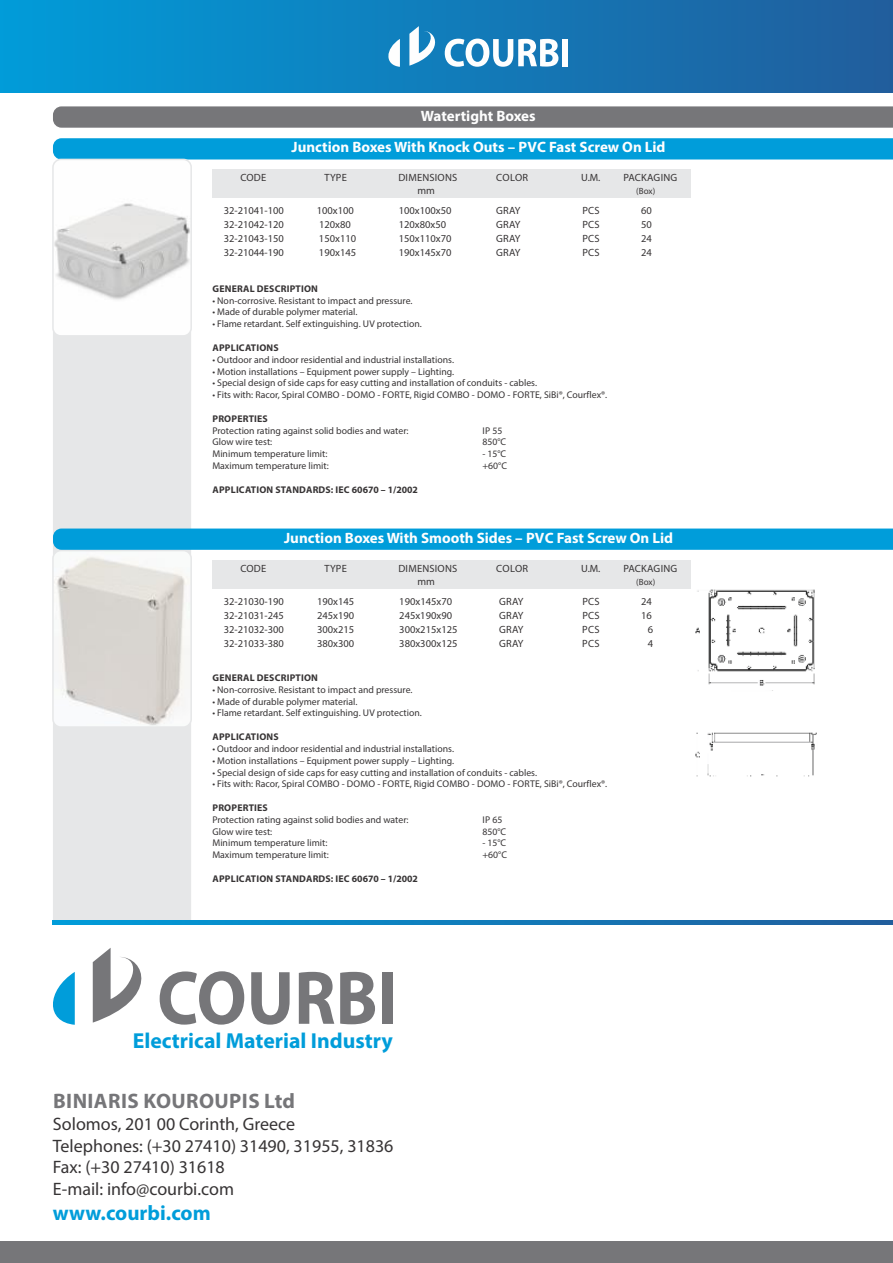
<style>
.page{position:relative;width:893px;height:1263px;background:#fff}
.page>*{position:absolute;margin:0;border:0;box-sizing:border-box;transform-origin:0 0}
.t1{font:700 21.75px "Myriad Pro";color:#009dda}
.t2{font:700 21px "Myriad Pro";letter-spacing:.02em;color:#767679}
.t3{font:700 21px "Myriad Pro";color:#009dda}
.t4{font:18px/21.6px "Myriad Pro";color:#373435}
.t5{font:700 15px "Myriad Pro";color:#fefefe}
.t6{font:10.5px "Myriad Pro";color:#373435}
.t7{font:10.5px "Myriad Pro";letter-spacing:.02em;color:#373435}
.t8{font:9.75px "Myriad Pro";color:#373435}
.t9{font:700 9.75px "Myriad Pro";letter-spacing:.02em;color:#373435}
.t10{font:9px "Myriad Pro";letter-spacing:-.005em;color:#373435}
</style>
<div class="page">
<img style="left:0;top:0;width:893px;height:93px">
<div style="left:53px;top:159px;width:138px;height:761px;background:#e6e7e8"></div>
<svg style="left:53px;top:972px;width:22px;height:53px"></svg>
<svg style="left:93px;top:948px;width:151px;height:77px"></svg>
<svg style="left:251px;top:972px;width:39px;height:53px"></svg>
<svg style="left:299px;top:972px;width:35px;height:52px"></svg>
<svg style="left:340px;top:972px;width:35px;height:52px"></svg>
<div style="left:382px;top:972px;width:11px;height:52px;background:#767679"></div>
<svg style="left:53px;top:106px;width:840px;height:22px;background:#7a7a7d"></svg>
<div style="left:53px;top:138px;width:840px;height:21px;background:#009dda"></div>
<img style="left:53px;top:920px;width:840px;height:4px">
<svg style="left:384px;top:39px;width:16px;height:28px"></svg>
<svg style="left:409px;top:26px;width:149px;height:41px"></svg>
<div style="left:562px;top:39px;width:6px;height:27px;background:#fefefe"></div>
<div style="left:0;top:1242px;width:893px;height:21px;background:#767679"></div>
<img style="left:53px;top:551px;width:138px;height:176px;border-radius:8px">
<div style="left:52px;top:550px;width:140px;height:178px;border:2px solid #e6e7e8;border-radius:8px"></div>
<img style="left:695px;top:589px;width:120px;height:102px">
<img style="left:695px;top:732px;width:122px;height:45px">
<div style="left:212px;top:560px;width:479px;height:29px;background:#e6e7e8"></div>
<div style="left:53px;top:159px;width:138px;height:177px;background:#fefefe;border-radius:8px"></div>
<img style="left:55px;top:203px;width:134px;height:97px">
<div style="left:52px;top:159px;width:140px;height:178px;border:2px solid #e6e7e8;border-radius:8px"></div>
<div style="left:212px;top:170px;width:479px;height:28px;background:#e6e7e8"></div>
<svg style="left:53px;top:528px;width:840px;height:22px;background:#09a0db"></svg>
<h3 class="t5" style="left:421px;top:110px;width:116px">Watertight Boxes</h3>
<h3 class="t5" style="left:292px;top:141px;width:375px">Junction Boxes With Knock Outs – PVC Fast Screw On Lid</h3>
<p class="t6" style="left:240px;top:173px;width:27px">CODE</p>
<p class="t6" style="left:324px;top:173px;width:24px">TYPE</p>
<p class="t7" style="left:398px;top:173px;width:60px">DIMENSIONS</p>
<p class="t6" style="left:496px;top:173px;width:34px">COLOR</p>
<p class="t6" style="left:581px;top:173px;width:21px">U.M.</p>
<p class="t7" style="left:623px;top:173px;width:55px">PACKAGING</p>
<p class="t6" style="left:417px;top:186px;width:19px">mm</p>
<p class="t10" style="left:636px;top:187px;width:21px">(Box)</p>
<p class="t6" style="left:224px;top:206px;width:62px">32-21041-100</p>
<p class="t6" style="left:317px;top:206px;width:39px">100x100</p>
<p class="t6" style="left:399px;top:206px;width:54px">100x100x50</p>
<p class="t6" style="left:496px;top:206px;width:26px">GRAY</p>
<p class="t6" style="left:582px;top:206px;width:19px">PCS</p>
<p class="t6" style="left:641px;top:206px;width:12px">60</p>
<p class="t6" style="left:224px;top:220px;width:62px">32-21042-120</p>
<p class="t6" style="left:319px;top:220px;width:33px">120x80</p>
<p class="t6" style="left:399px;top:220px;width:49px">120x80x50</p>
<p class="t6" style="left:496px;top:220px;width:26px">GRAY</p>
<p class="t6" style="left:582px;top:220px;width:19px">PCS</p>
<p class="t6" style="left:641px;top:220px;width:12px">50</p>
<p class="t6" style="left:224px;top:234px;width:62px">32-21043-150</p>
<p class="t6" style="left:319px;top:234px;width:39px">150x110</p>
<p class="t6" style="left:399px;top:234px;width:54px">150x110x70</p>
<p class="t6" style="left:496px;top:234px;width:26px">GRAY</p>
<p class="t6" style="left:582px;top:234px;width:19px">PCS</p>
<p class="t6" style="left:641px;top:234px;width:12px">24</p>
<p class="t6" style="left:224px;top:248px;width:62px">32-21044-190</p>
<p class="t6" style="left:319px;top:248px;width:39px">190x145</p>
<p class="t6" style="left:399px;top:248px;width:54px">190x145x70</p>
<p class="t6" style="left:496px;top:248px;width:26px">GRAY</p>
<p class="t6" style="left:582px;top:248px;width:19px">PCS</p>
<p class="t6" style="left:641px;top:248px;width:12px">24</p>
<p class="t9" style="left:213px;top:285px;width:107px">GENERAL DESCRIPTION</p>
<p class="t8" style="left:212px;top:296px;width:202px">• Non-corrosive. Resistant to impact and pressure.</p>
<p class="t8" style="left:212px;top:308px;width:147px">• Made of durable polymer material.</p>
<p class="t8" style="left:212px;top:320px;width:211px">• Flame retardant. Self extinguishing. UV protection.</p>
<p class="t9" style="left:213px;top:344px;width:68px">APPLICATIONS</p>
<p class="t8" style="left:212px;top:356px;width:243px">• Outdoor and indoor residential and industrial installations.</p>
<p class="t8" style="left:212px;top:367px;width:243px">• Motion installations – Equipment power supply – Lighting.</p>
<p class="t8" style="left:212px;top:379px;width:326px">• Special design of side caps for easy cutting and installation of conduits - cables.</p>
<p class="t8" style="left:212px;top:391px;width:396px">• Fits with: Racor, Spiral COMBO - DOMO - FORTE, Rigid COMBO - DOMO - FORTE, SiBi®, Courflex®.</p>
<p class="t9" style="left:212px;top:415px;width:57px">PROPERTIES</p>
<p class="t8" style="left:212px;top:426px;width:197px">Protection rating against solid bodies and water:</p>
<p class="t8" style="left:482px;top:426px;width:21px">ΙΡ 55</p>
<p class="t8" style="left:212px;top:438px;width:61px">Glow wire test:</p>
<p class="t8" style="left:482px;top:438px;width:25px">850°C</p>
<p class="t8" style="left:212px;top:450px;width:116px">Minimum temperature limit:</p>
<p class="t8" style="left:482px;top:450px;width:25px">- 15°C</p>
<p class="t8" style="left:212px;top:461px;width:118px">Maximum temperature limit:</p>
<p class="t8" style="left:482px;top:461px;width:26px">+60°C</p>
<p class="t9" style="left:212px;top:485px;width:207px">APPLICATION STANDARDS: IEC 60670 – 1/2002</p>
<h3 class="t5" style="left:284px;top:532px;width:391px">Junction Boxes With Smooth Sides – PVC Fast Screw On Lid</h3>
<p class="t6" style="left:240px;top:564px;width:27px">CODE</p>
<p class="t6" style="left:324px;top:564px;width:24px">TYPE</p>
<p class="t7" style="left:398px;top:564px;width:60px">DIMENSIONS</p>
<p class="t6" style="left:496px;top:564px;width:34px">COLOR</p>
<p class="t6" style="left:581px;top:564px;width:21px">U.M.</p>
<p class="t7" style="left:623px;top:564px;width:55px">PACKAGING</p>
<p class="t6" style="left:417px;top:577px;width:19px">mm</p>
<p class="t10" style="left:636px;top:578px;width:21px">(Box)</p>
<p class="t6" style="left:224px;top:597px;width:62px">32-21030-190</p>
<p class="t6" style="left:317px;top:597px;width:39px">190x145</p>
<p class="t6" style="left:399px;top:597px;width:54px">190x145x70</p>
<p class="t6" style="left:499px;top:597px;width:26px">GRAY</p>
<p class="t6" style="left:582px;top:597px;width:19px">PCS</p>
<p class="t6" style="left:641px;top:597px;width:12px">24</p>
<p class="t6" style="left:224px;top:611px;width:62px">32-21031-245</p>
<p class="t6" style="left:317px;top:611px;width:39px">245x190</p>
<p class="t6" style="left:399px;top:611px;width:54px">245x190x90</p>
<p class="t6" style="left:499px;top:611px;width:26px">GRAY</p>
<p class="t6" style="left:582px;top:611px;width:19px">PCS</p>
<p class="t6" style="left:641px;top:611px;width:12px">16</p>
<p class="t6" style="left:224px;top:625px;width:62px">32-21032-300</p>
<p class="t6" style="left:317px;top:625px;width:39px">300x215</p>
<p class="t6" style="left:399px;top:625px;width:60px">300x215x125</p>
<p class="t6" style="left:499px;top:625px;width:26px">GRAY</p>
<p class="t6" style="left:582px;top:625px;width:19px">PCS</p>
<p class="t6" style="left:648px;top:625px;width:7px">6</p>
<p class="t6" style="left:224px;top:639px;width:62px">32-21033-380</p>
<p class="t6" style="left:317px;top:639px;width:39px">380x300</p>
<p class="t6" style="left:399px;top:639px;width:60px">380x300x125</p>
<p class="t6" style="left:499px;top:639px;width:26px">GRAY</p>
<p class="t6" style="left:582px;top:639px;width:19px">PCS</p>
<p class="t6" style="left:648px;top:639px;width:7px">4</p>
<p class="t9" style="left:213px;top:674px;width:107px">GENERAL DESCRIPTION</p>
<p class="t8" style="left:212px;top:685px;width:202px">• Non-corrosive. Resistant to impact and pressure.</p>
<p class="t8" style="left:212px;top:697px;width:147px">• Made of durable polymer material.</p>
<p class="t8" style="left:212px;top:709px;width:211px">• Flame retardant. Self extinguishing. UV protection.</p>
<p class="t9" style="left:213px;top:733px;width:68px">APPLICATIONS</p>
<p class="t8" style="left:212px;top:745px;width:243px">• Outdoor and indoor residential and industrial installations.</p>
<p class="t8" style="left:212px;top:756px;width:243px">• Motion installations – Equipment power supply – Lighting.</p>
<p class="t8" style="left:212px;top:768px;width:326px">• Special design of side caps for easy cutting and installation of conduits - cables.</p>
<p class="t8" style="left:212px;top:780px;width:396px">• Fits with: Racor, Spiral COMBO - DOMO - FORTE, Rigid COMBO - DOMO - FORTE, SiBi®, Courflex®.</p>
<p class="t9" style="left:212px;top:804px;width:57px">PROPERTIES</p>
<p class="t8" style="left:212px;top:815px;width:197px">Protection rating against solid bodies and water:</p>
<p class="t8" style="left:482px;top:815px;width:21px">ΙΡ 65</p>
<p class="t8" style="left:212px;top:827px;width:61px">Glow wire test:</p>
<p class="t8" style="left:482px;top:827px;width:25px">850°C</p>
<p class="t8" style="left:212px;top:839px;width:116px">Minimum temperature limit:</p>
<p class="t8" style="left:482px;top:839px;width:25px">- 15°C</p>
<p class="t8" style="left:212px;top:851px;width:118px">Maximum temperature limit:</p>
<p class="t8" style="left:482px;top:851px;width:26px">+60°C</p>
<p class="t9" style="left:212px;top:874px;width:207px">APPLICATION STANDARDS: IEC 60670 – 1/2002</p>
<h1 class="t1" style="left:133px;top:1032px;width:262px">Electrical Material Industry</h1>
<h2 class="t2" style="left:53px;top:1092px;width:243px">BINIARIS KOUROUPIS Ltd</h2>
<h3 class="t4" style="left:53px;top:1115px;width:342px">Solomos, 201 00 Corinth, Greece<br>Telephones: (+30 27410) 31490, 31955, 31836<br>Fax: (+30 27410) 31618<br>E-mail: info@courbi.com</h3>
<h2 class="t3" style="left:53px;top:1204px;width:159px">www.courbi.com</h2>
</div>
